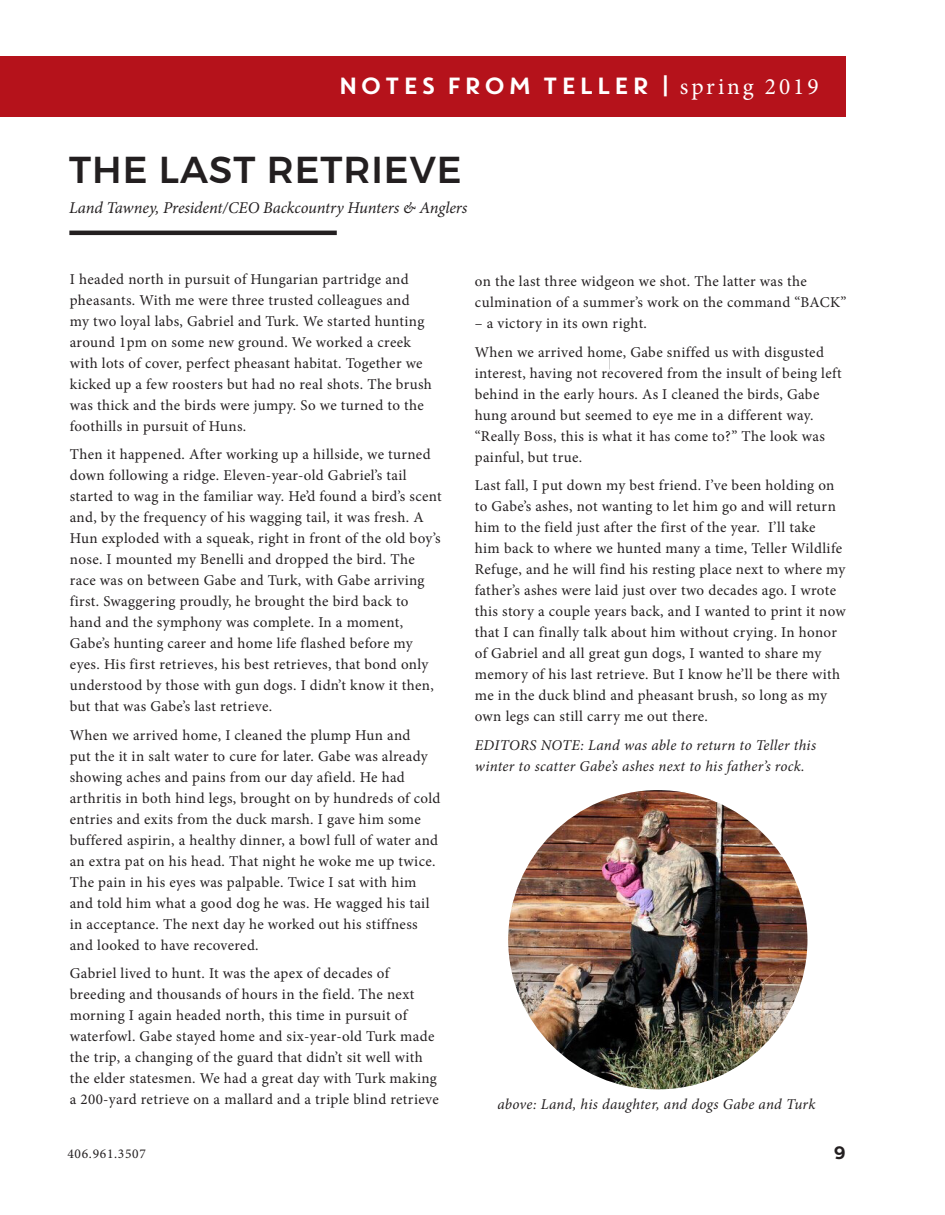
<style>
.page{position:relative;width:945px;height:1215px;background:#fff}
.page>*{position:absolute;margin:0;border:0;box-sizing:border-box;transform-origin:0 0}
.t1{font:500 37.5px "Montserrat";letter-spacing:.025em;color:#231f20}
.t2{font:23.4px "Core Circus";color:#fff}
.t3{font:18px "Core Circus";color:#231f20}
.t4{font:italic 16.5px "Minion Pro";letter-spacing:-.005em;color:#231f20}
.t5{font:15px/21px "Minion Pro";letter-spacing:.02em;color:#231f20}
.t6{font:italic 15px/21px "Minion Pro";letter-spacing:.02em;color:#231f20}
.t7{font:13.5px "Minion Pro";letter-spacing:.05em;color:#231f20}
.s1{font-family:"Minion Pro"}
</style>
<div class="page">
<div style="left:0;top:56px;width:14px;height:61px;background:#b5121b"></div>
<div style="left:14px;top:56px;width:832px;height:61px;background:#b5121b"></div>
<hr style="left:69px;top:231px;width:268px;height:4px;background:#231f20">
<img style="left:508px;top:790px;width:299px;height:299px;border-radius:150px">
<h2 class="t2" style="left:337px;top:70px;width:483px">NOTES FROM TELLER | <span class="s1">spring 2019</span></h2>
<p class="t1" style="left:69px;top:147px;width:394px">THE LAST RETRIEVE</p>
<p class="t4" style="left:69px;top:196px;width:400px">Land Tawney, President/CEO Backcountry Hunters &amp; Anglers</p>
<p class="t5" style="left:70px;top:269px;width:364px">I headed north in pursuit of Hungarian partridge and pheasants. With me were three trusted colleagues and my two loyal labs, Gabriel and Turk. We started hunting around 1pm on some new ground. We worked a creek with lots of cover, perfect pheasant habitat. Together we kicked up a few roosters but had no real shots. The brush was thick and the birds were jumpy. So we turned to the foothills in pursuit of Huns.</p>
<p class="t5" style="left:70px;top:444px;width:374px">Then it happened. After working up a hillside, we turned down following a ridge. Eleven-year-old Gabriel’s tail started to wag in the familiar way. He’d found a bird’s scent and, by the frequency of his wagging tail, it was fresh. A Hun exploded with a squeak, right in front of the old boy’s nose. I mounted my Benelli and dropped the bird. The race was on between Gabe and Turk, with Gabe arriving first. Swaggering proudly, he brought the bird back to hand and the symphony was complete. In a moment, Gabe’s hunting career and home life flashed before my eyes. His first retrieves, his best retrieves, that bond only understood by those with gun dogs. I didn’t know it then, but that was Gabe’s last retrieve.</p>
<p class="t5" style="left:70px;top:725px;width:372px">When we arrived home, I cleaned the plump Hun and<br>put the it in salt water to cure for later. Gabe was already showing aches and pains from our day afield. He had arthritis in both hind legs, brought on by hundreds of cold entries and exits from the duck marsh. I gave him some buffered aspirin, a healthy dinner, a bowl full of water and an extra pat on his head. That night he woke me up twice.<br>The pain in his eyes was palpable. Twice I sat with him and told him what a good dog he was. He wagged his tail in acceptance. The next day he worked out his stiffness and looked to have recovered.</p>
<p class="t5" style="left:70px;top:963px;width:371px">Gabriel lived to hunt. It was the apex of decades of breeding and thousands of hours in the field. The next morning I again headed north, this time in pursuit of waterfowl. Gabe stayed home and six-year-old Turk made the trip, a changing of the guard that didn’t sit well with the elder statesmen. We had a great day with Turk making a 200-yard retrieve on a mallard and a triple blind retrieve</p>
<p class="t5" style="left:475px;top:271px;width:373px">on the last three widgeon we shot. The latter was the culmination of a summer’s work on the command “BACK”</p>
<p class="t5" style="left:475px;top:313px;width:174px">– a victory in its own right.</p>
<p class="t5" style="left:475px;top:341px;width:368px">When we arrived home, Gabe sniffed us with disgusted interest, having not recovered from the insult of being left behind in the early hours. As I cleaned the birds, Gabe hung around but seemed to eye me in a different way. “Really Boss, this is what it has come to?” The look was painful, but true.</p>
<p class="t5" style="left:475px;top:475px;width:372px">Last fall, I put down my best friend. I’ve been holding on to Gabe’s ashes, not wanting to let him go and will return him to the field just after the first of the year. I’ll take<br>him back to where we hunted many a time, Teller Wildlife Refuge, and he will find his resting place next to where my father’s ashes were laid just over two decades ago. I wrote this story a couple years back, and I wanted to print it now that I can finally talk about him without crying. In honor of Gabriel and all great gun dogs, I wanted to share my memory of his last retrieve. But I know he’ll be there with me in the duck blind and pheasant brush, so long as my own legs can still carry me out there.</p>
<p class="t6" style="left:475px;top:734px;width:343px">EDITORS NOTE: Land was able to return to Teller this winter to scatter Gabe’s ashes next to his father’s rock.</p>
<p class="t6" style="left:497px;top:1094px;width:319px">above: Land, his daughter, and dogs Gabe and Turk</p>
<p class="t7" style="left:68px;top:1144px;width:80px">406.961.3507</p>
<p class="t3" style="left:832px;top:1140px;width:17px">9</p>
</div>
